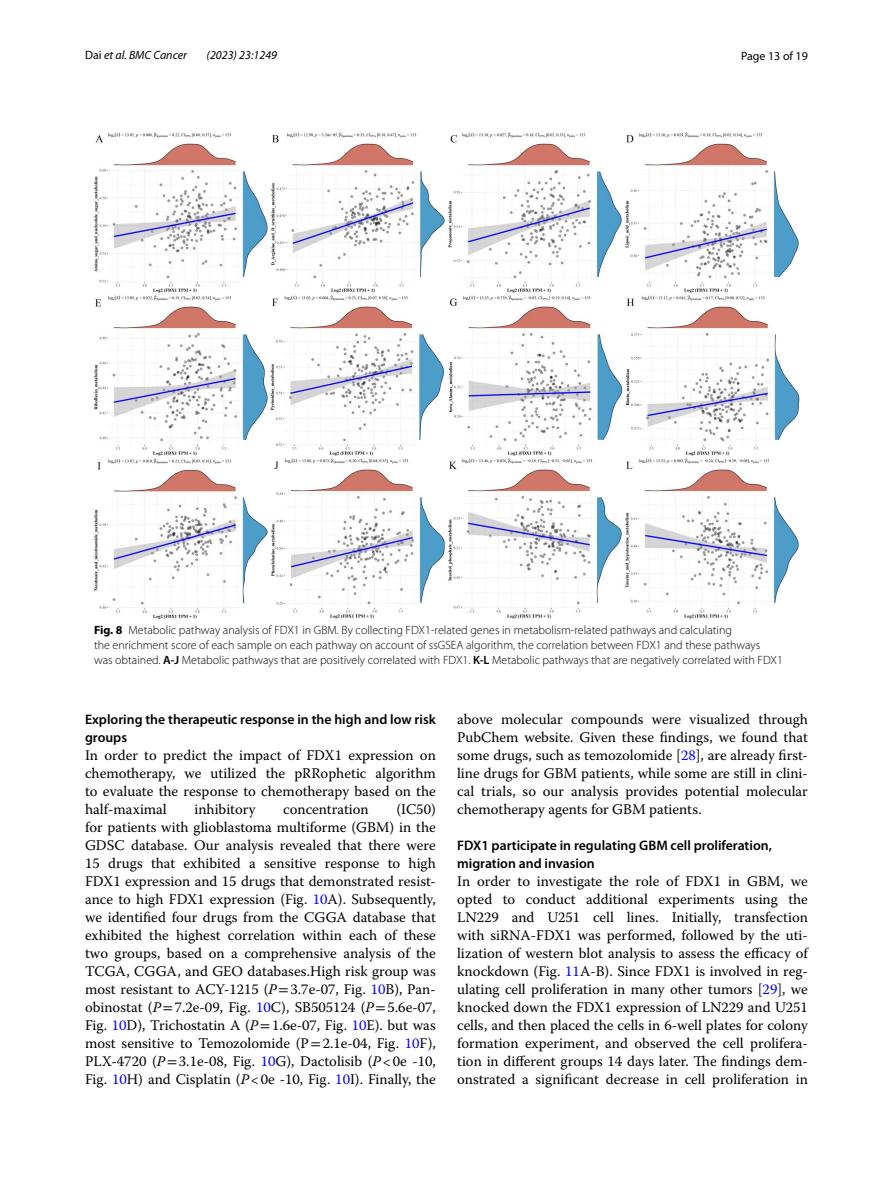
<style>
.page{position:relative;width:893px;height:1187px;background:#fff}
.page>*{position:absolute;margin:0;border:0;box-sizing:border-box;transform-origin:0 0}
.t1{font:14.7px/18px "Warnock Pro";color:#000;text-align:justify}
.t2{font:600 13.8px/18px "Myriad Pro";color:#000}
.t3{font:300 12px/15px "Myriad Pro";color:#000}
.t4{font:italic 12px "Myriad Pro";color:#000}
.t5{font:12px "Myriad Pro";color:#000}
.s1{font-style:normal}
.s2{font-weight:700}
.s3{font-weight:600}
.s4{color:#00f}
.s5{font-style:italic}
.s6{font-family:"STIX"}
</style>
<div class="page">
<img style="left:94px;top:133px;width:706px;height:486px">
<p class="t4" style="left:85px;top:48px;width:103px"><span class="s1">Dai</span> et al. BMC Cancer</p>
<p class="t4" style="left:207px;top:48px;width:72px">(2023) 23:1249</p>
<p class="t5" style="left:741px;top:48px;width:68px">Page 13 of 19</p>
<p class="t3" style="left:94px;top:623px;width:690px"><span class="s2">Fig. 8</span> Metabolic pathway analysis of FDX1 in GBM. By collecting FDX1-related genes in metabolism-related pathways and calculating<br>the enrichment score of each sample on each pathway on account of ssGSEA algorithm, the correlation between FDX1 and these pathways<br>was obtained. <span class="s3">A-J</span> Metabolic pathways that are positively correlated with FDX1. <span class="s3">K-L</span> Metabolic pathways that are negatively correlated with FDX1</p>
<p class="t2" style="left:85px;top:709px;width:352px">Exploring the therapeutic response in the high and low risk groups</p>
<p class="t1" style="left:85px;top:745px;width:352px">In order to predict the impact of FDX1 expression on chemotherapy, we utilized the pRRophetic algorithm to evaluate the response to chemotherapy based on the half-maximal</p>
<p class="t1" style="left:85px;top:799px;width:352px;text-indent:311px">(IC50) for patients with glioblastoma multiforme (GBM) in the GDSC database. Our analysis revealed that there were 15 drugs that exhibited a sensitive response to high FDX1 expression and 15 drugs that demonstrated resist&shy;ance to high FDX1 expression (Fig. <span class="s4">10</span>A). Subsequently, we identified four drugs from the CGGA database that exhibited the highest correlation within each of these two groups, based on a comprehensive analysis of the TCGA, CGGA, and GEO databases.High risk group was most resistant to ACY-1215 (<span class="s5">P</span><span class="s6">=</span>3.7e-07, Fig. <span class="s4">10</span>B), Pan&shy;obinostat (<span class="s5">P</span><span class="s6">=</span>7.2e-09, Fig. <span class="s4">10</span>C), SB505124 (<span class="s5">P</span><span class="s6">=</span>5.6e-07, Fig. <span class="s4">10</span>D), Trichostatin A (<span class="s5">P</span><span class="s6">=</span>1.6e-07, Fig. <span class="s4">10</span>E). but was most sensitive to Temozolomide (P<span class="s6">=</span>2.1e-04, Fig. <span class="s4">10</span>F), PLX-4720 (<span class="s5">P</span><span class="s6">=</span>3.1e-08, Fig. <span class="s4">10</span>G), Dactolisib (<span class="s5">P</span>&lt;0e -10, Fig. <span class="s4">10</span>H) and Cisplatin (<span class="s5">P</span>&lt;0e -10, Fig. <span class="s4">10</span>I). Finally, the</p>
<p class="t1" style="left:194px;top:799px;width:63px">inhibitory</p>
<p class="t1" style="left:283px;top:799px;width:87px">concentration</p>
<p class="t1" style="left:457px;top:710px;width:352px">above molecular compounds were visualized through PubChem website. Given these findings, we found that some drugs, such as temozolomide [<span class="s4">28</span>], are already first&shy;line drugs for GBM patients, while some are still in clini&shy;cal trials, so our analysis provides potential molecular chemotherapy agents for GBM patients.</p>
<p class="t2" style="left:457px;top:836px;width:316px">FDX1 participate in regulating GBM cell proliferation, migration and invasion</p>
<p class="t1" style="left:457px;top:872px;width:352px">In order to investigate the role of FDX1 in GBM, we opted to conduct additional experiments using the LN229 and U251 cell lines. Initially, transfection with siRNA-FDX1 was performed, followed by the uti&shy;lization of western blot analysis to assess the efficacy of knockdown (Fig. <span class="s4">11</span>A-B). Since FDX1 is involved in reg&shy;ulating cell proliferation in many other tumors [<span class="s4">29</span>], we knocked down the FDX1 expression of LN229 and U251 cells, and then placed the cells in 6-well plates for colony formation experiment, and observed the cell prolifera&shy;tion in different groups 14 days later. The findings dem&shy;onstrated a significant decrease in cell proliferation in</p>
</div>
